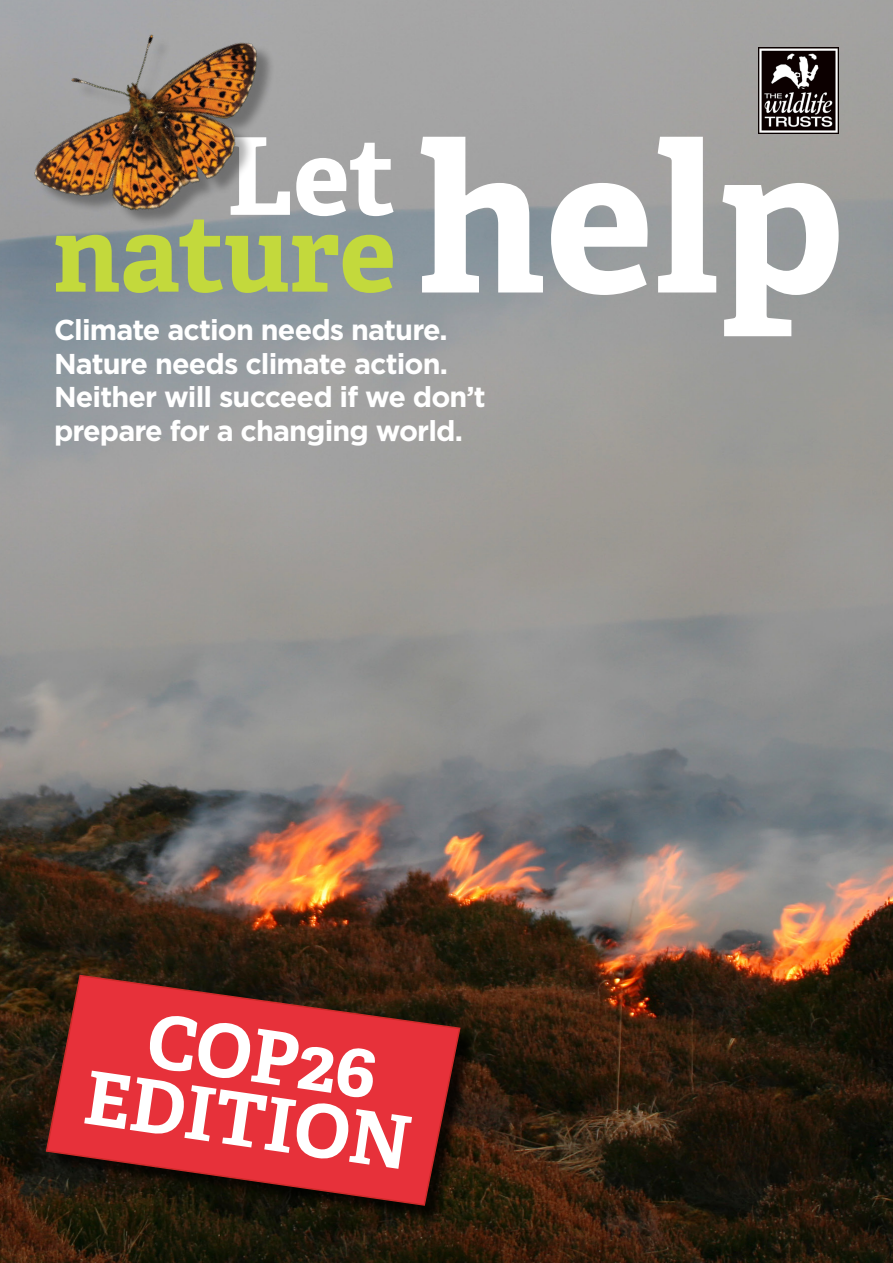
<style>
.page{position:relative;width:893px;height:1263px;background:#fff}
.page>*{position:absolute;margin:0;border:0;box-sizing:border-box;transform-origin:0 0}
.t1{font:700 206.25px "Adelle";color:#fff}
.t2{font:700 107.1px/76.8px "Adelle";letter-spacing:-.005em;color:#c3d93c;text-align:right}
.t3{font:700 73.5px "Adelle";color:#fff}
.Stand_first_DH_New{font:700 28.65px/33.5px "Gotham";letter-spacing:-.03em;color:#fff}
.s1{color:#fff}
</style>
<div class="page">
<img style="left:0;top:0;width:893px;height:1263px">
<img style="left:0;top:0;width:353px;height:330px">
<img style="left:759px;top:48px;width:80px;height:86px">
<div style="left:49px;top:977px;width:429px;height:247px;background:#000;opacity:.75"></div>
<svg style="left:45px;top:974px;width:416px;height:233px;background:#ad292c"></svg>
<p class="t2" style="left:53px;top:134px;width:344px"><span class="s1">Let </span>nature</p>
<p class="t1" style="left:417px;top:70px;width:431px">help</p>
<p class="Stand_first_DH_New" style="left:54px;top:313px;width:433px">Climate action needs nature.<br>Nature needs climate action.<br>Neither will succeed if we don’t prepare for a changing world.</p>
<p class="t3" style="left:155px;top:988px;width:232px;rotate:8deg">COP26</p>
<p class="t3" style="left:92px;top:1045px;width:330px;rotate:8deg">EDITION</p>
</div>
